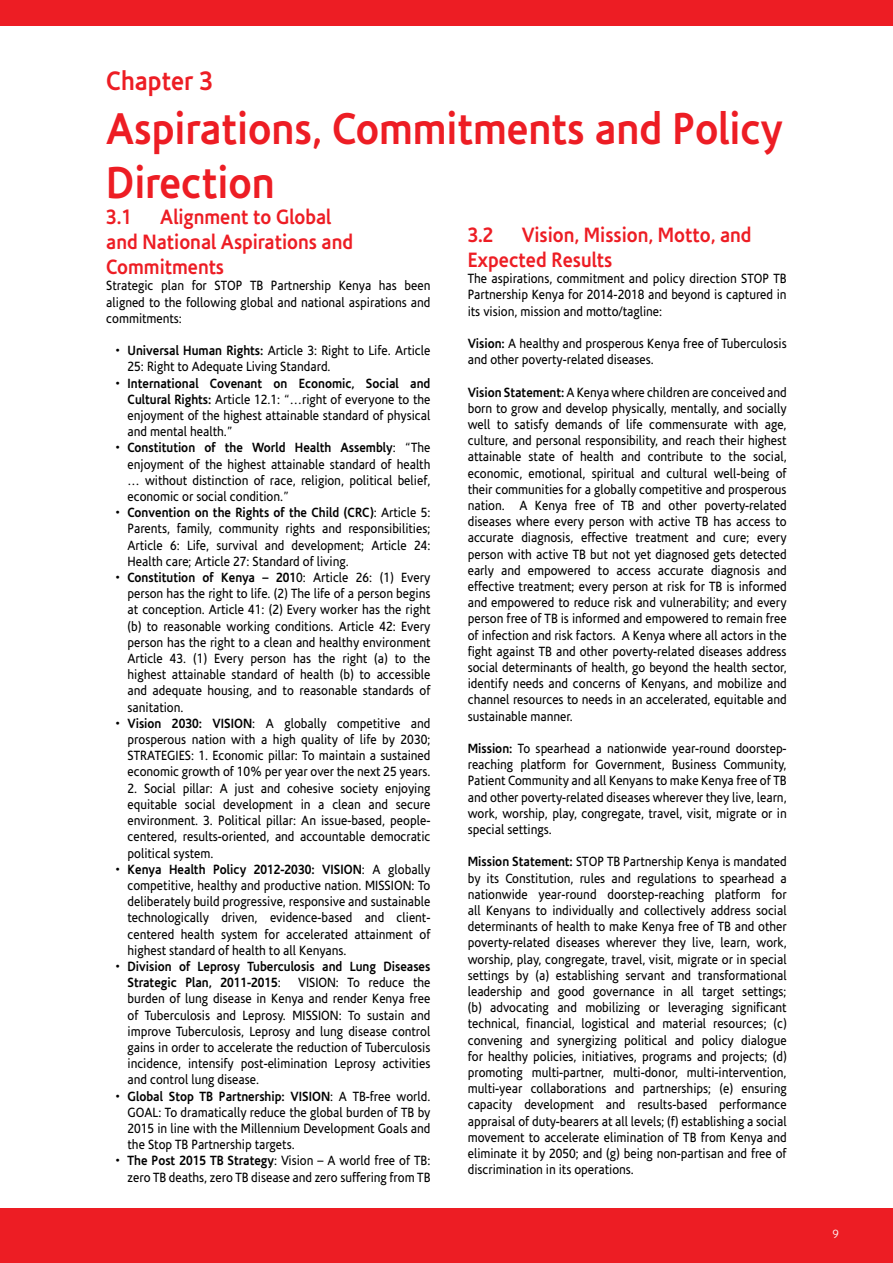
<style>
.page{position:relative;width:893px;height:1263px;background:#fff}
.page>*{position:absolute;margin:0;border:0;box-sizing:border-box;transform-origin:0 0}
.t1{font:700 45px/54px "Corisande";color:#ed1d24;scale:.9 1}
.t2{font:700 27px "Corisande";color:#ed1d24;scale:.9 1}
.t3{font:700 21px/25.2px "Corisande";color:#ed1d24;scale:.9 1}
.t4{font:13.5px/16.2px "Corisande";color:#000;text-align:justify;scale:.9 1}
.t5{font:700 13.5px/16.2px "Corisande";color:#000;scale:.9 1}
.t6{font:300 12px "Corisande";color:#fff}
.s1{font-weight:700}
.s2{font-weight:400}
</style>
<div class="page">
<div style="left:0;top:1209px;width:893px;height:54px;background:#ed1d24"></div>
<div style="left:0;top:0;width:893px;height:26px;background:#ed1d24"></div>
<h2 class="t2" style="left:106px;top:65px;width:120px">Chapter 3</h2>
<h1 class="t1" style="left:106px;top:102px;width:753px">Aspirations, Commitments and Policy<br>Direction</h1>
<h3 class="t3" style="left:106px;top:204px;width:30px">3.1</h3>
<h3 class="t3" style="left:106px;top:204px;width:276px;text-indent:54px">Alignment to Global and National Aspirations and<br>Commitments</h3>
<p class="t4" style="left:106px;top:278px;width:362px">Strategic plan for STOP TB Partnership Kenya has been aligned to the following global and national aspirations and commitments:</p>
<p class="t4" style="left:128px;top:343px;width:338px;text-indent:-13px">• <span class="s1">Universal Human Rights:</span> Article 3: Right to Life. Article<br>25: Right to Adequate Living Standard.</p>
<p class="t4" style="left:128px;top:375px;width:338px;text-indent:-13px">• <span class="s1">International Covenant on Economic, Social and Cultural Rights:</span> Article 12.1: “…right of everyone to the enjoyment of the highest attainable standard of physical and mental health.”</p>
<p class="t4" style="left:128px;top:440px;width:338px;text-indent:-13px">• <span class="s1">Constitution of the World Health Assembly</span>: “The enjoyment of the highest attainable standard of health … without distinction of race, religion, political belief, economic or social condition.”</p>
<p class="t4" style="left:128px;top:505px;width:338px;text-indent:-13px">• <span class="s1">Convention on the Rights of the Child (CRC)</span>: Article 5:<br>Parents, family, community rights and responsibilities; Article 6: Life, survival and development; Article 24:<br>Health care; Article 27: Standard of living.</p>
<p class="t4" style="left:128px;top:570px;width:338px;text-indent:-13px">• <span class="s1">Constitution of Kenya – 201</span>0: Article 26: (1) Every person has the right to life. (2) The life of a person begins at conception. Article 41: (2) Every worker has the right (b) to reasonable working conditions. Article 42: Every person has the right to a clean and healthy environment Article 43. (1) Every person has the right (a) to the highest attainable standard of health (b) to accessible and adequate housing, and to reasonable standards of sanitation.</p>
<p class="t4" style="left:128px;top:715px;width:338px;text-indent:-13px">• <span class="s1">Vision 2030: VISION</span>: A globally competitive and prosperous nation with a high quality of life by 2030; STRATEGIES: 1. Economic pillar: To maintain a sustained economic growth of 10% per year over the next 25 years.</p>
<p class="t4" style="left:128px;top:780px;width:338px">2. Social pillar: A just and cohesive society enjoying equitable social development in a clean and secure environment. 3. Political pillar: An issue-based, people&shy;centered, results-oriented, and accountable democratic political system.</p>
<p class="t4" style="left:128px;top:861px;width:338px;text-indent:-13px">• <span class="s1">Kenya Health Policy 2012-2030: VISION</span>: A globally competitive, healthy and productive nation. MISSION: To deliberately build progressive, responsive and sustainable technologically driven, evidence-based and client&shy;centered health system for accelerated attainment of highest standard of health to all Kenyans.</p>
<p class="t5" style="left:128px;top:958px;width:338px;text-indent:-13px"><span class="s2">•</span> Division of Leprosy Tuberculosis and Lung Diseases<br>Strategic Plan, 2011-2015<span class="s2">:</span></p>
<h3 class="t3" style="left:468px;top:222px;width:317px;text-indent:54px">Vision, Mission, Motto, and<br>Expected Results</h3>
<p class="t4" style="left:468px;top:271px;width:356px">The aspirations, commitment and policy direction STOP TB Partnership Kenya for 2014-2018 and beyond is captured in its vision, mission and motto/tagline:</p>
<p class="t4" style="left:468px;top:336px;width:356px"><span class="s1">Vision:</span> A healthy and prosperous Kenya free of Tuberculosis and other poverty-related diseases.</p>
<p class="t4" style="left:468px;top:384px;width:356px"><span class="s1">Vision Statement:</span> A Kenya where children are conceived and born to grow and develop physically, mentally, and socially well to satisfy demands of life commensurate with age, culture, and personal responsibility, and reach their highest attainable state of health and contribute to the social, economic, emotional, spiritual and cultural well-being of their communities for a globally competitive and prosperous nation. A Kenya free of TB and other poverty-related diseases where every person with active TB has access to accurate diagnosis, effective treatment and cure; every person with active TB but not yet diagnosed gets detected early and empowered to access accurate diagnosis and effective treatment; every person at risk for TB is informed and empowered to reduce risk and vulnerability; and every person free of TB is informed and empowered to remain free of infection and risk factors. A Kenya where all actors in the fight against TB and other poverty-related diseases address social determinants of health, go beyond the health sector, identify needs and concerns of Kenyans, and mobilize and channel resources to needs in an accelerated, equitable and sustainable manner.</p>
<p class="t4" style="left:468px;top:741px;width:356px"><span class="s1">Mission:</span> To spearhead a nationwide year-round doorstep&shy;reaching platform for Government, Business Community, Patient Community and all Kenyans to make Kenya free of TB and other poverty-related diseases wherever they live, learn, work, worship, play, congregate, travel, visit, migrate or in special settings.</p>
<p class="t4" style="left:468px;top:854px;width:356px"><span class="s1">Mission Statement:</span> STOP TB Partnership Kenya is mandated by its Constitution, rules and regulations to spearhead a nationwide year-round doorstep-reaching platform for all Kenyans to individually and collectively address social determinants of health to make Kenya free of TB and other poverty-related diseases wherever they live, learn, work, worship, play, congregate, travel, visit, migrate or in special settings by (a) establishing servant and transformational leadership and good governance in all target settings; (b) advocating and mobilizing or leveraging significant technical, financial, logistical and material resources; (c) convening and synergizing political and policy dialogue for healthy policies, initiatives, programs and projects; (d) promoting multi-partner, multi-donor, multi-intervention, multi-year collaborations and partnerships; (e) ensuring capacity development and results-based performance appraisal of duty-bearers at all levels; (f) establishing a social movement to accelerate elimination of TB from Kenya and eliminate it by 2050; and (g) being non-partisan and free of discrimination in its operations.</p>
<h3 class="t3" style="left:468px;top:222px;width:30px">3.2</h3>
<p class="t4" style="left:128px;top:975px;width:338px;text-indent:170px">VISION: To reduce the burden of lung disease in Kenya and render Kenya free of Tuberculosis and Leprosy. MISSION: To sustain and improve Tuberculosis, Leprosy and lung disease control gains in order to accelerate the reduction of Tuberculosis incidence, intensify post-elimination Leprosy activities and control lung disease.</p>
<p class="t4" style="left:128px;top:1088px;width:338px;text-indent:-13px">• <span class="s1">Global Stop TB Partnership: VISION</span>: A TB-free world.<br>GOAL: To dramatically reduce the global burden of TB by 2015 in line with the Millennium Development Goals and the Stop TB Partnership targets.</p>
<p class="t4" style="left:115px;top:1153px;width:352px;text-align:right">• <span class="s1">The Post 2015 TB Strategy</span>: Vision – A world free of TB: zero TB deaths, zero TB disease and zero suffering from TB</p>
<p class="t6" style="left:832px;top:1227px;width:8px">9</p>
</div>
